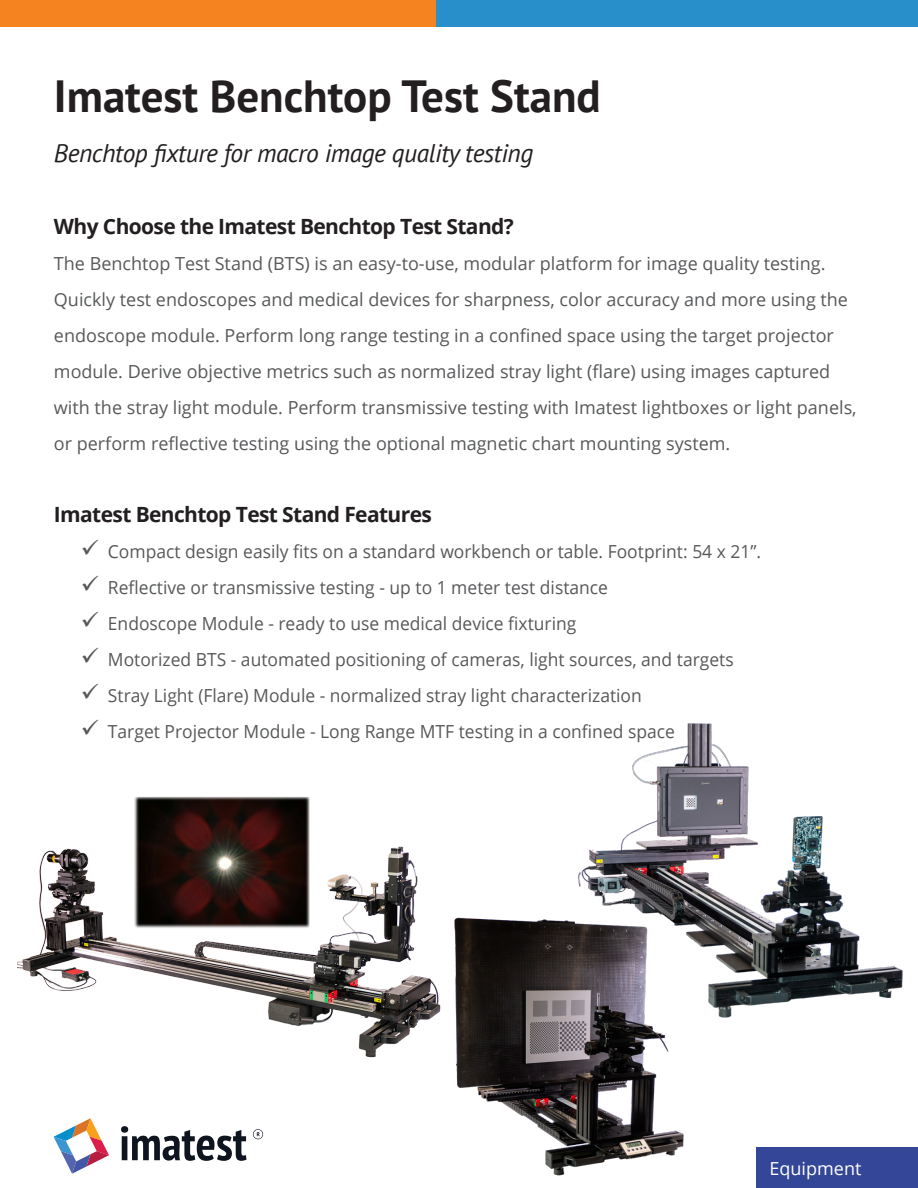
<style>
.page{position:relative;width:918px;height:1188px;background:#fff}
.page>*{position:absolute;margin:0;border:0;box-sizing:border-box;transform-origin:0 0}
.Page_Heading_2020{font:700 45px "PT Sans";color:#231f20}
.Page_Heading_SubTitl{font:italic 25.5px "PT Sans";letter-spacing:-.02em;color:#231f20}
.Subheader_1-_2020{font:700 21px "Open Sans";letter-spacing:-.03em;color:#231f20}
.Subheader_2_2020{font:700 21px "Open Sans";letter-spacing:-.03em;color:#231f20}
.Body_-_Old{font:18px/36px "Open Sans";color:#57585a}
.t1{font:18px "Open Sans";color:#fff}
</style>
<div class="page">
<div style="left:0;top:0;width:436px;height:27px;background:#f58420"></div>
<div style="left:436px;top:0;width:482px;height:27px;background:#288fca"></div>
<div style="left:756px;top:1148px;width:162px;height:40px;background:#334698"></div>
<svg style="left:54px;top:1118px;width:55px;height:56px"></svg>
<svg style="left:121px;top:1126px;width:126px;height:35px"></svg>
<svg style="left:253px;top:1129px;width:10px;height:10px"></svg>
<img style="left:454px;top:917px;width:314px;height:259px">
<img style="left:495px;top:723px;width:408px;height:304px">
<img style="left:17px;top:797px;width:424px;height:261px">
<p class="Page_Heading_2020" style="left:54px;top:66px;width:548px">Imatest Benchtop Test Stand</p>
<p class="Page_Heading_SubTitl" style="left:54px;top:137px;width:481px">Benchtop fixture for macro image quality testing</p>
<p class="Subheader_1-_2020" style="left:54px;top:212px;width:461px">Why Choose the Imatest Benchtop Test Stand?</p>
<p class="Body_-_Old" style="left:54px;top:245px;width:804px">The Benchtop Test Stand (BTS) is an easy-to-use, modular platform for image quality testing.<br>Quickly test endoscopes and medical devices for sharpness, color accuracy and more using the endoscope module. Perform long range testing in a confined space using the target projector module. Derive objective metrics such as normalized stray light (flare) using images captured with the stray light module. Perform transmissive testing with Imatest lightboxes or light panels, or perform reflective testing using the optional magnetic chart mounting system.</p>
<p class="Subheader_2_2020" style="left:54px;top:500px;width:379px">Imatest Benchtop Test Stand Features</p>
<p class="Body_-_Old" style="left:108px;top:533px;width:655px">Compact design easily fits on a standard workbench or table. Footprint: 54 x 21”.</p>
<p class="Body_-_Old" style="left:108px;top:569px;width:502px">Reflective or transmissive testing - up to 1 meter test distance</p>
<p class="Body_-_Old" style="left:108px;top:605px;width:470px">Endoscope Module - ready to use medical device fixturing</p>
<p class="Body_-_Old" style="left:108px;top:641px;width:627px">Motorized BTS - automated positioning of cameras, light sources, and targets</p>
<p class="Body_-_Old" style="left:108px;top:677px;width:535px">Stray Light (Flare) Module - normalized stray light characterization</p>
<p class="Body_-_Old" style="left:108px;top:713px;width:568px">Target Projector Module - Long Range MTF testing in a confined space</p>
<p class="t1" style="left:770px;top:1156px;width:93px">Equipment</p>
</div>
